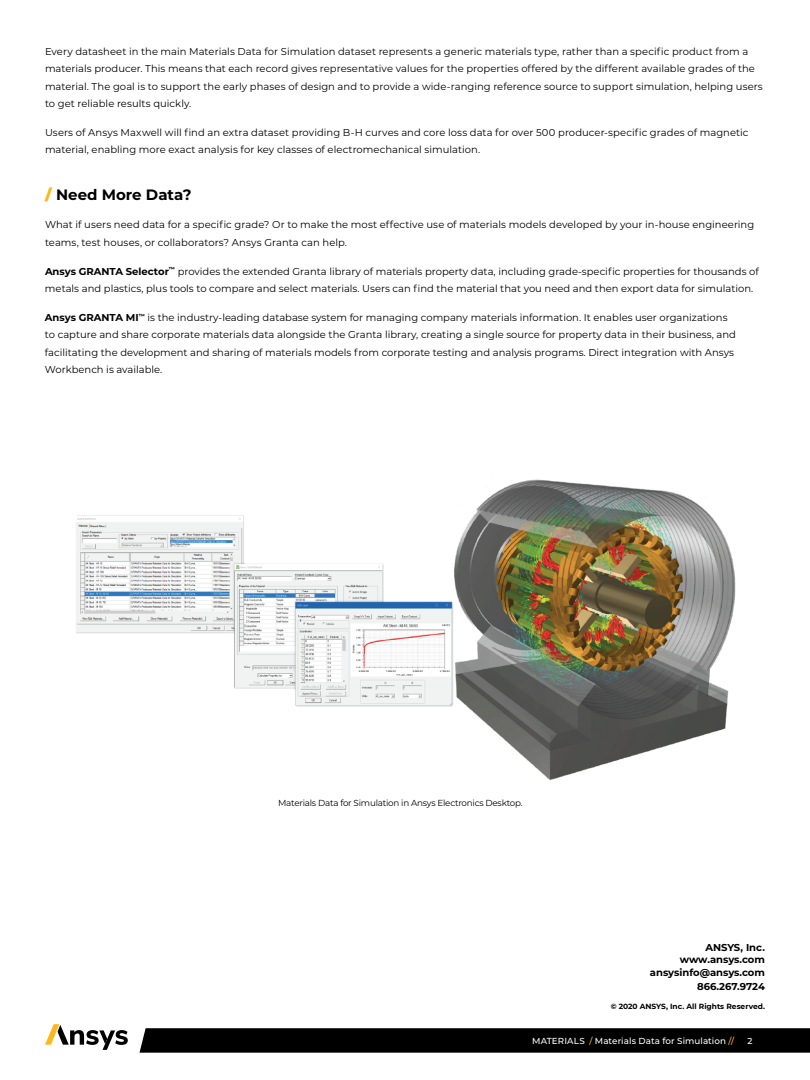
<style>
.page{position:relative;width:810px;height:1080px;background:#fff}
.page>*{position:absolute;margin:0;border:0;box-sizing:border-box;transform-origin:0 0}
.t1{font:700 15px "Montserrat";color:#000101}
.t2{font:10px/17.5px "Montserrat";letter-spacing:.005em;color:#000101}
.t3{font:10px/17.5px "Montserrat";color:#000}
.t4{font:700 10px/12.5px "Montserrat";color:#000101;text-align:right}
.t5{font:8.75px "Montserrat";letter-spacing:-.025em;color:#000}
.t6{font:500 8.75px "Montserrat";letter-spacing:.01em;color:#fff}
.t7{font:700 7.5px "Montserrat";color:#000101}
.s1{font-weight:900;color:#fdb71a}
.s2{font-weight:700}
.s3{color:#000}
.s4{color:#fdb71a}
</style>
<div class="page">
<svg style="left:140px;top:1028px;width:670px;height:25px;background:#060606"></svg>
<svg style="left:45px;top:1024px;width:83px;height:26px"></svg>
<img style="left:76px;top:479px;width:660px;height:301px">
<p class="t2" style="left:45px;top:42px;width:719px">Every datasheet in the main Materials Data for Simulation dataset represents a generic materials type, rather than a specific product from a materials producer. This means that each record gives representative values for the properties offered by the different available grades of the material. The goal is to support the early phases of design and to provide a wide-ranging reference source to support simulation, helping users to get reliable results quickly.</p>
<p class="t2" style="left:45px;top:123px;width:705px">Users of Ansys Maxwell will find an extra dataset providing B-H curves and core loss data for over 500 producer-specific grades of magnetic material, enabling more exact analysis for key classes of electromechanical simulation.</p>
<h1 class="t1" style="left:45px;top:184px;width:148px"><span class="s1">/</span> Need More Data?</h1>
<p class="t2" style="left:45px;top:216px;width:711px">What if users need data for a specific grade? Or to make the most effective use of materials models developed by your in-house engineering teams, test houses, or collaborators? Ansys Granta can help.</p>
<p class="t3" style="left:45px;top:262px;width:715px"><span class="s2">Ansys GRANTA Selector</span><sup>™</sup> provides the extended Granta library of materials property data, including grade-specific properties for thousands of metals and plastics, plus tools to compare and select materials. Users can find the material that you need and then export data for simulation.</p>
<p class="t3" style="left:45px;top:308px;width:692px"><span class="s2">Ansys GRANTA MI</span><sup>™</sup> is the industry-leading database system for managing company materials information. It enables user organizations to capture and share corporate materials data alongside the Granta library, creating a single source for property data in their business, and facilitating the development and sharing of materials models from corporate testing and analysis programs. Direct integration with Ansys Workbench is available.</p>
<p class="t5" style="left:278px;top:796px;width:246px">Materials Data for Simulation in Ansys Electronics Desktop.</p>
<p class="t4" style="left:650px;top:941px;width:117px">ANSYS, Inc. www.ansys.com ansysinfo@ansys.com</p>
<p class="t4" style="left:697px;top:979px;width:69px">866.267.9724</p>
<p class="t7" style="left:611px;top:1001px;width:156px">© 2020 ANSYS, Inc. All Rights <span class="s3">Reserved.</span></p>
<p class="t6" style="left:532px;top:1035px;width:204px">MATERIALS <span class="s4">/</span> Materials Data for Simulation <span class="s4">//</span></p>
<p class="t6" style="left:747px;top:1035px;width:7px">2</p>
</div>
